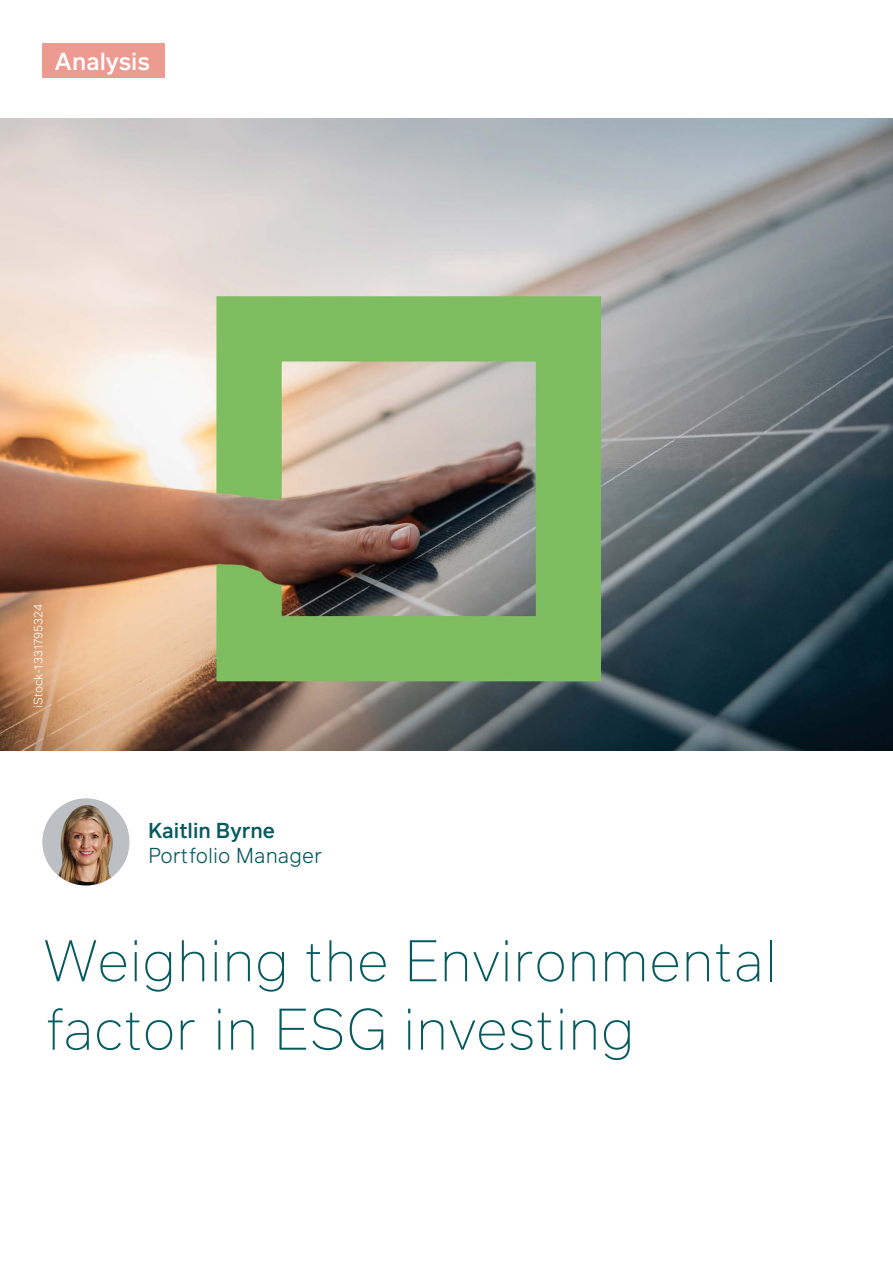
<style>
.page{position:relative;width:893px;height:1263px;background:#fff}
.page>*{position:absolute;margin:0;border:0;box-sizing:border-box;transform-origin:0 0}
.t1{font:200 57px/68.4px "Infra";color:#055a60}
.t2{font:500 24px "Infra";color:#fff}
.t3{font:300 21px "Infra";color:#055a60}
.t4{font:500 21px "Infra";color:#055a60}
.t5{font:300 12px "Infra";color:#fff}
</style>
<div class="page">
<img style="left:43px;top:798px;width:84px;height:87px">
<img style="left:0;top:119px;width:893px;height:631px">
<div style="left:43px;top:43px;width:122px;height:34px;background:#ed9b91"></div>
<p class="t2" style="left:55px;top:44px;width:97px">Analysis</p>
<p class="t5" style="left:30px;top:708px;width:105px;rotate:-90deg">iStock-1331795324</p>
<p class="t4" style="left:148px;top:815px;width:128px">Kaitlin Byrne</p>
<p class="t3" style="left:148px;top:840px;width:175px">Portfolio Manager</p>
<p class="t1" style="left:43px;top:925px;width:736px">Weighing the Environmental factor in ESG investing</p>
</div>
